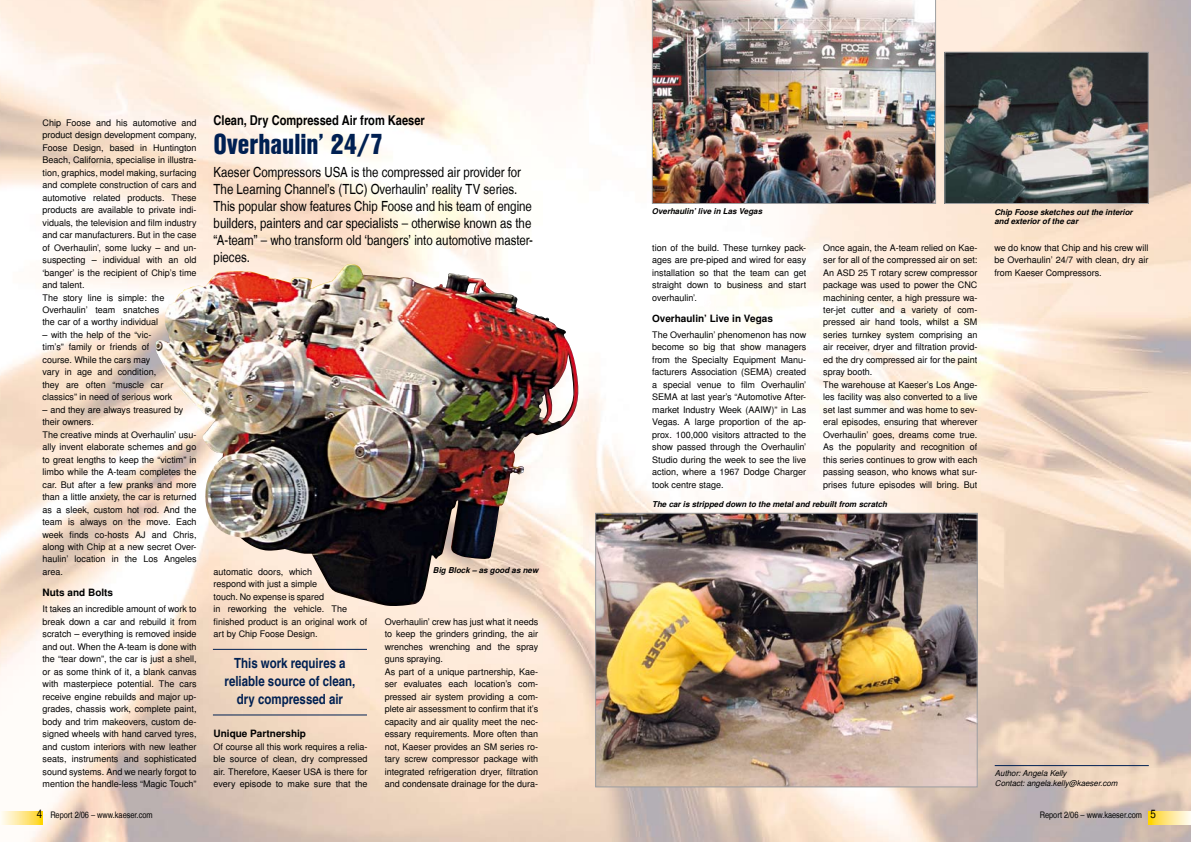
<style>
.page{position:relative;width:1191px;height:842px;background:#fff}
.page>*{position:absolute;margin:0;border:0;box-sizing:border-box;transform-origin:0 0}
.t1{font:28px "Nimbus San L Bla Con";color:#002052}
.t2{font:14px/17px "Nimbus San L Reg Con";color:#000}
.t3{font:14px/18px "Nimbus San L Bol Con";color:#002052;text-align:center}
.t4{font:13.5px "Nimbus San L Bol Con";color:#000}
.t5{font:12px "Nimbus San L Reg Con";color:#000}
.t6{font:700 10px "Nimbus San L";color:#000}
.t7{font:9px/12.5px "Nimbus San L";color:#000}
.t8{font:9px "Nimbus San L Reg Con";color:#000}
.t9{font:italic 700 8px/9.5px "Nimbus San L";color:#000}
.t10{font:italic 8px/10px "Nimbus San L";color:#000}
</style>
<div class="page">
<img style="left:0;top:0;width:1191px;height:842px">
<img style="left:652px;top:0;width:283px;height:204px">
<img style="left:946px;top:54px;width:200px;height:148px">
<div style="left:944px;top:52px;width:204px;height:152px;border:1px solid #9c9d9f"></div>
<svg style="left:0;top:812px;width:43px;height:12px"></svg>
<svg style="left:1148px;top:812px;width:43px;height:12px"></svg>
<img style="left:597px;top:515px;width:378px;height:270px">
<div style="left:595px;top:513px;width:382px;height:274px;border:1px solid #9c9d9f"></div>
<hr style="left:994px;top:765px;width:154px;height:1px;background:#002052">
<hr style="left:213px;top:649px;width:154px;height:1px;background:#002052">
<hr style="left:213px;top:715px;width:154px;height:1px;background:#002052">
<img style="left:154px;top:272px;width:426px;height:334px">
<p class="t7" style="left:43px;top:117px;width:156px">Chip Foose and his automotive and product design development company, Foose Design, based in Huntington Beach, California, specialise in illustra&shy;tion, graphics, model making, surfacing and complete construction of cars and automotive related products. These products are available to private indi&shy;viduals, the television and film industry and car manufacturers. But in the case of Overhaulin’, some lucky – and un&shy;suspecting – individual with an old ‘banger’ is the recipient of Chip’s time and talent.<br>The story line is simple: the Overhaulin’ team snatches<br>the car of a worthy individual</p>
<p class="t7" style="left:43px;top:329px;width:131px">– with the help of the “vic&shy;tim’s” family or friends of course. While the cars may<br>vary in age and condition, they are often “muscle car classics” in need of serious work</p>
<p class="t7" style="left:43px;top:404px;width:156px">– and they are always treasured by their owners.<br>The creative minds at Overhaulin’ usu&shy;ally invent elaborate schemes and go to great lengths to keep the “victim” in limbo while the A-team completes the car. But after a few pranks and more than a little anxiety, the car is returned as a sleek, custom hot rod. And the team is always on the move. Each week finds co-hosts AJ and Chris, along with Chip at a new secret Over&shy;haulin’ location in the Los Angeles area.</p>
<p class="t6" style="left:43px;top:587px;width:72px">Nuts and Bolts</p>
<p class="t7" style="left:43px;top:603px;width:156px;text-align:justify">It takes an incredible amount of work to break down a car and rebuild it from scratch – everything is removed inside and out. When the A-team is done with the “tear down”, the car is just a shell, or as some think of it, a blank canvas with masterpiece potential. The cars receive engine rebuilds and major up&shy;grades, chassis work, complete paint, body and trim makeovers, custom de&shy;signed wheels with hand carved tyres, and custom interiors with new leather seats, instruments and sophisticated sound systems. And we nearly forgot to mention the handle-less “Magic Touch”</p>
<h3 class="t4" style="left:214px;top:112px;width:213px">Clean, Dry Compressed Air from Kaeser</h3>
<p class="t2" style="left:214px;top:164px;width:321px">Kaeser Compressors USA is the compressed air provider for The Learning Channel’s (TLC) Overhaulin’ reality TV series.<br>This popular show features Chip Foose and his team of engine builders, painters and car specialists – otherwise known as the “A-team” – who transform old ‘bangers’ into automotive master&shy;pieces.</p>
<h1 class="t1" style="left:214px;top:123px;width:171px">Overhaulin’ 24/7</h1>
<p class="t7" style="left:214px;top:566px;width:155px">automatic doors, which<br>respond with just a simple<br>touch. No expense is spared<br>in reworking the vehicle. The finish-ed product is an original work of art by Chip Foose Design.</p>
<h2 class="t3" style="left:224px;top:654px;width:132px">This work requires a reliable source of clean, dry compressed air</h2>
<p class="t6" style="left:214px;top:727px;width:94px">Unique Partnership</p>
<p class="t7" style="left:214px;top:740px;width:155px;text-align:justify">Of course all this work requires a relia&shy;ble source of clean, dry compressed air. Therefore, Kaeser USA is there for every episode to make sure that the</p>
<p class="t9" style="left:433px;top:566px;width:107px">Big Block – as good as new</p>
<p class="t7" style="left:385px;top:616px;width:155px">Overhaulin’ crew has just what it needs to keep the grinders grinding, the air wrenches wrenching and the spray guns spraying.<br>As part of a unique partnership, Kae&shy;ser evaluates each location’s com&shy;pressed air system providing a com&shy;plete air assessment to confirm that it’s capacity and air quality meet the nec&shy;essary requirements. More often than not, Kaeser provides an SM series ro&shy;tary screw compressor package with integrated refrigeration dryer, filtration and condensate drainage for the dura-</p>
<p class="t9" style="left:652px;top:207px;width:112px">Overhaulin’ live in Las Vegas</p>
<p class="t7" style="left:652px;top:241px;width:156px;text-align:justify">tion of the build. These turnkey pack&shy;ages are pre-piped and wired for easy installation so that the team can get straight down to business and start overhaulin’.</p>
<p class="t6" style="left:652px;top:312px;width:122px">Overhaulin’ Live in Vegas</p>
<p class="t7" style="left:652px;top:329px;width:156px;text-align:justify">The Overhaulin’ phenomenon has now become so big that show managers from the Specialty Equipment Manu&shy;facturers Association (SEMA) created a special venue to film Overhaulin’ SEMA at last year’s “Automotive After&shy;market Industry Week (AAIW)” in Las Vegas. A large proportion of the ap&shy;prox. 100,000 visitors attracted to the show passed through the Overhaulin’ Studio during the week to see the live action, where a 1967 Dodge Charger took centre stage.</p>
<p class="t9" style="left:994px;top:207px;width:140px">Chip Foose sketches out the interior and exterior of the car</p>
<p class="t7" style="left:823px;top:241px;width:156px">Once again, the A-team relied on Kae&shy;ser for all of the compressed air on set:<br>An ASD 25 T rotary screw compressor package was used to power the CNC machining center, a high pressure wa&shy;ter-jet cutter and a variety of com&shy;pressed air hand tools, whilst a SM series turnkey system comprising an air receiver, dryer and filtration provid&shy;ed the dry compressed air for the paint spray booth.<br>The warehouse at Kaeser’s Los Ange&shy;les facility was also converted to a live set last summer and was home to sev&shy;eral episodes, ensuring that wherever Overhaulin’ goes, dreams come true.<br>As the popularity and recognition of this series continues to grow with each passing season, who knows what sur&shy;prises future episodes will bring. But</p>
<p class="t7" style="left:994px;top:241px;width:155px;text-align:justify">we do know that Chip and his crew will be Overhaulin’ 24/7 with clean, dry air from Kaeser Compressors.</p>
<p class="t9" style="left:652px;top:499px;width:236px">The car is stripped down to the metal and rebuilt from scratch</p>
<p class="t10" style="left:995px;top:768px;width:124px">Author: Angela Kelly<br>Contact: angela.kelly@kaeser.com</p>
<h3 class="t5" style="left:37px;top:807px;width:7px">4</h3>
<h3 class="t5" style="left:1150px;top:807px;width:7px">5</h3>
<p class="t8" style="left:50px;top:809px;width:104px">Report 2/06 – www.kaeser.com</p>
<p class="t8" style="left:1039px;top:809px;width:104px">Report 2/06 – www.kaeser.com</p>
</div>
